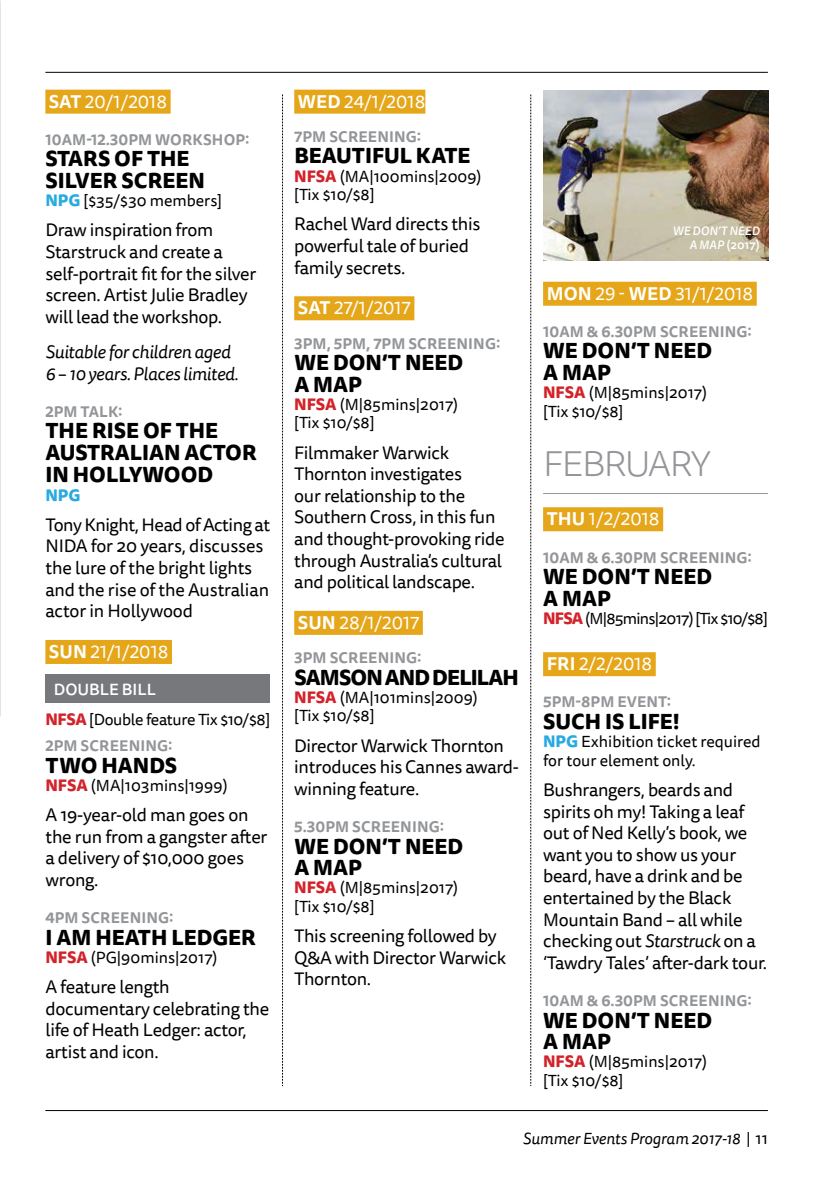
<style>
.page{position:relative;width:840px;height:1191px;background:#fff}
.page>*{position:absolute;margin:0;border:0;box-sizing:border-box;transform-origin:0 0}
.t1{font:300 36px "Tisa Sans Pro";letter-spacing:-.035em;color:#939598}
.t2{font:800 21px/21.6px "Tisa Sans Pro";color:#000}
.t3{font:800 21px "Tisa Sans Pro";letter-spacing:-.04em;color:#000}
.t4{font:18px/21.6px "Tisa Sans Pro";letter-spacing:-.015em;color:#000}
.t5{font:18px "Tisa Sans Pro";color:#fff}
.t6{font:italic 18px/21.6px "Tisa Sans Pro";letter-spacing:-.015em;color:#000}
.t7{font:16px/18.4px "Tisa Sans Pro";color:#000}
.t8{font:16px/29.8px "Tisa Sans Pro";letter-spacing:-.02em;color:#000}
.t9{font:16px "Tisa Sans Pro";letter-spacing:-.045em;color:#000}
.t10{font:italic 16px "Tisa Sans Pro";color:#000}
.t11{font:800 16px "Tisa Sans Pro";color:#27aae1}
.t12{font:700 15px "Tisa Sans Pro";letter-spacing:.01em;color:#939598}
.t13{font:italic 500 12px/13.8px "Tisa Sans Pro";letter-spacing:.01em;color:#fff;text-align:right}
.s1{font-weight:700}
.s2{font-weight:800;color:#27aae1}
.s3{font-weight:500;color:#fff}
.s4{font-weight:800;color:#d2232a}
.s5{font-style:normal}
.s6{font-style:italic}
</style>
<div class="page">
<div style="left:45px;top:674px;width:225px;height:29px;background:#77787b"></div>
<hr style="left:45px;top:72px;width:722px;height:1px;background:#000">
<hr style="left:45px;top:1110px;width:722px;height:1px;background:#000">
<svg style="left:282px;top:94px;width:1px;height:992px"></svg>
<svg style="left:530px;top:94px;width:1px;height:992px"></svg>
<div style="left:45px;top:90px;width:125px;height:24px;background:#e5a61a"></div>
<div style="left:45px;top:640px;width:127px;height:24px;background:#e5a61a"></div>
<div style="left:294px;top:90px;width:131px;height:24px;background:#e5a61a"></div>
<div style="left:294px;top:296px;width:120px;height:24px;background:#e5a61a"></div>
<div style="left:294px;top:611px;width:128px;height:24px;background:#e5a61a"></div>
<div style="left:542px;top:282px;width:214px;height:24px;background:#e5a61a"></div>
<hr style="left:542px;top:493px;width:225px;height:1px;background:#939598">
<div style="left:542px;top:507px;width:120px;height:24px;background:#e5a61a"></div>
<div style="left:542px;top:652px;width:113px;height:24px;background:#e5a61a"></div>
<hr style="left:0;top:0;width:1px;height:716px;background:#e4e4e5">
<img style="left:543px;top:90px;width:225px;height:171px">
<p class="t5" style="left:49px;top:89px;width:120px"><span class="s1">SAT</span> 20/1/2018</p>
<p class="t12" style="left:45px;top:129px;width:205px">10AM-12.30PM WORKSHOP:</p>
<p class="t2" style="left:45px;top:148px;width:161px">STARS OF THE<br>SILVER SCREEN</p>
<p class="t7" style="left:45px;top:192px;width:178px"><span class="s2">NPG</span> [$35/$30 members]</p>
<p class="t4" style="left:45px;top:220px;width:212px">Draw inspiration from<br>Starstruck and create a self-portrait fit for the silver screen. Artist Julie Bradley will lead the workshop.</p>
<p class="t6" style="left:45px;top:341px;width:194px">Suitable for children aged<br>6 – 10 years. Places limited.</p>
<p class="t12" style="left:45px;top:400px;width:78px">2PM TALK:</p>
<p class="t2" style="left:45px;top:420px;width:213px">THE RISE OF THE<br>AUSTRALIAN ACTOR<br>IN HOLLYWOOD</p>
<p class="t11" style="left:45px;top:483px;width:36px">NPG</p>
<p class="t4" style="left:45px;top:514px;width:226px">Tony Knight, Head of Acting at<br>NIDA for 20 years, discusses the lure of the bright lights and the rise of the Australian actor in Hollywood</p>
<p class="t5" style="left:49px;top:639px;width:121px"><span class="s1">SUN</span> 21/1/2018</p>
<p class="t8" style="left:45px;top:675px;width:226px;text-indent:9px"><span class="s3">DOUBLE BILL<br></span><span class="s4">NFSA</span> [Double feature Tix $10/$8]</p>
<p class="t12" style="left:45px;top:734px;width:129px">2PM SCREENING:</p>
<p class="t2" style="left:45px;top:754px;width:133px">TWO HANDS</p>
<p class="t7" style="left:45px;top:776px;width:184px"><span class="s4">NFSA</span> (MA|103mins|1999)</p>
<p class="t4" style="left:45px;top:804px;width:223px">A 19-year-old man goes on the run from a gangster after a delivery of $10,000 goes wrong.</p>
<p class="t12" style="left:45px;top:906px;width:130px">4PM SCREENING:</p>
<p class="t2" style="left:45px;top:926px;width:212px">I AM HEATH LEDGER</p>
<p class="t7" style="left:45px;top:948px;width:173px"><span class="s4">NFSA</span> (PG|90mins|2017)</p>
<p class="t4" style="left:45px;top:976px;width:225px">A feature length documentary celebrating the life of Heath Ledger: actor, artist and icon.</p>
<p class="t5" style="left:298px;top:89px;width:129px"><span class="s1">WED</span> 24/1/2018</p>
<p class="t12" style="left:294px;top:126px;width:129px">7PM SCREENING:</p>
<p class="t2" style="left:294px;top:145px;width:178px">BEAUTIFUL KATE</p>
<p class="t7" style="left:294px;top:167px;width:189px"><span class="s4">NFSA</span> (MA|100mins|2009) [Tix $10/$8]</p>
<p class="t4" style="left:294px;top:214px;width:187px">Rachel Ward directs this powerful tale of buried family secrets.</p>
<p class="t5" style="left:298px;top:296px;width:114px"><span class="s1">SAT</span> 27/1/2017</p>
<p class="t12" style="left:294px;top:332px;width:208px">3PM, 5PM, 7PM SCREENING:</p>
<p class="t2" style="left:294px;top:352px;width:170px">WE DON’T NEED<br>A MAP</p>
<p class="t7" style="left:294px;top:395px;width:165px"><span class="s4">NFSA</span> (M|85mins|2017) [Tix $10/$8]</p>
<p class="t4" style="left:294px;top:442px;width:212px">Filmmaker Warwick<br>Thornton investigates<br>our relationship to the<br>Southern Cross, in this fun and thought-provoking ride through Australia’s cultural and political landscape.</p>
<p class="t5" style="left:298px;top:610px;width:123px"><span class="s1">SUN</span> 28/1/2017</p>
<p class="t12" style="left:294px;top:647px;width:129px">3PM SCREENING:</p>
<p class="t3" style="left:294px;top:661px;width:226px">SAMSON AND DELILAH</p>
<p class="t7" style="left:294px;top:688px;width:185px"><span class="s4">NFSA</span> (MA|101mins|2009) [Tix $10/$8]</p>
<p class="t4" style="left:294px;top:735px;width:226px">Director Warwick Thornton introduces his Cannes award&shy;winning feature.</p>
<p class="t12" style="left:294px;top:815px;width:151px">5.30PM SCREENING:</p>
<p class="t2" style="left:294px;top:835px;width:170px">WE DON’T NEED<br>A MAP</p>
<p class="t7" style="left:294px;top:879px;width:165px"><span class="s4">NFSA</span> (M|85mins|2017) [Tix $10/$8]</p>
<p class="t4" style="left:294px;top:925px;width:213px">This screening followed by<br>Q&amp;A with Director Warwick<br>Thornton.</p>
<p class="t13" style="left:672px;top:224px;width:88px">WE DON’T NEED<br>A MAP <span class="s5">(2017)</span></p>
<p class="t5" style="left:546px;top:281px;width:208px"><span class="s1">MON</span> 29 - <span class="s1">WED</span> 31/1/2018</p>
<p class="t12" style="left:542px;top:321px;width:210px">10AM &amp; 6.30PM SCREENING:</p>
<p class="t2" style="left:543px;top:340px;width:170px">WE DON’T NEED<br>A MAP</p>
<p class="t7" style="left:542px;top:384px;width:165px"><span class="s4">NFSA</span> (M|85mins|2017) [Tix $10/$8]</p>
<h1 class="t1" style="left:543px;top:440px;width:169px">FEBRUARY</h1>
<p class="t5" style="left:546px;top:507px;width:114px"><span class="s1">THU</span> 1/2/2018</p>
<p class="t12" style="left:542px;top:546px;width:210px">10AM &amp; 6.30PM SCREENING:</p>
<p class="t2" style="left:543px;top:566px;width:170px">WE DON’T NEED<br>A MAP</p>
<p class="t9" style="left:542px;top:607px;width:226px"><span class="s4">NFSA</span> (M|85mins|2017) [Tix $10/$8]</p>
<p class="t5" style="left:546px;top:652px;width:107px"><span class="s1">FRI</span> 2/2/2018</p>
<p class="t12" style="left:542px;top:691px;width:130px">5PM-8PM EVENT:</p>
<p class="t2" style="left:543px;top:710px;width:138px">SUCH IS LIFE!</p>
<p class="t7" style="left:542px;top:733px;width:219px"><span class="s2">NPG</span> Exhibition ticket required for tour element only.</p>
<p class="t4" style="left:542px;top:779px;width:225px">Bushrangers, beards and spirits oh my! Taking a leaf out of Ned Kelly’s book, we want you to show us your beard, have a drink and be entertained by the Black<br>Mountain Band – all while checking out <span class="s6">Starstruck</span> on a ‘Tawdry Tales’ after-dark tour.</p>
<p class="t12" style="left:542px;top:989px;width:210px">10AM &amp; 6.30PM SCREENING:</p>
<p class="t2" style="left:543px;top:1009px;width:170px">WE DON’T NEED<br>A MAP</p>
<p class="t7" style="left:542px;top:1053px;width:165px"><span class="s4">NFSA</span> (M|85mins|2017) [Tix $10/$8]</p>
<p class="t10" style="left:522px;top:1128px;width:246px">Summer Events Program 2017-18 | <span class="s5">11</span></p>
</div>
